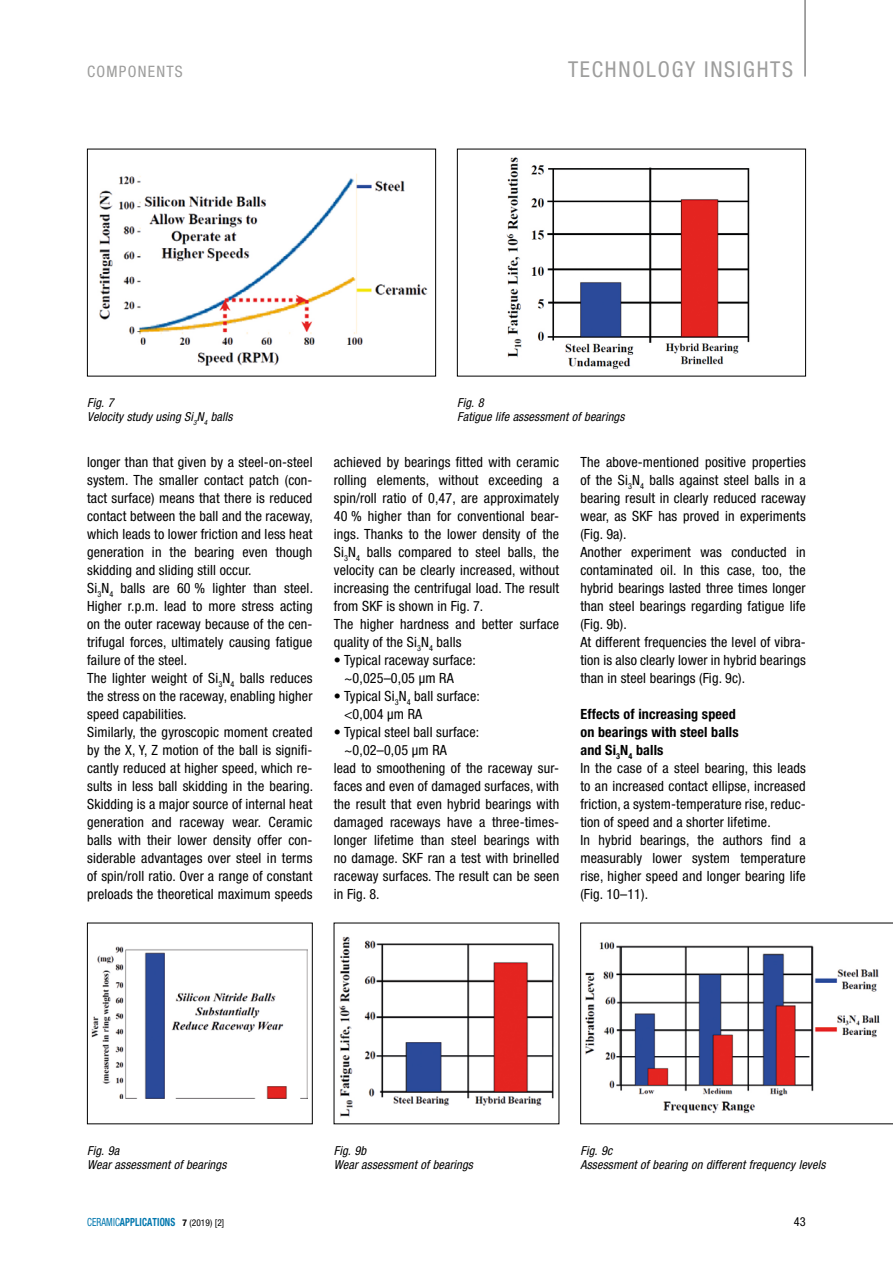
<style>
.page{position:relative;width:893px;height:1263px;background:#fff}
.page>*{position:absolute;margin:0;border:0;box-sizing:border-box;transform-origin:0 0}
.t1{font:condensed 21.9px "Helvetica Neue";letter-spacing:.08em;color:#9d9d9c}
.t2{font:condensed 15.75px "Helvetica Neue";letter-spacing:.08em;color:#9d9d9c}
.t3{font:condensed 14.1px/18px "Helvetica Neue";letter-spacing:.01em;color:#000}
.t4{font:italic condensed 12.3px/13.5px "Helvetica Neue";letter-spacing:.01em;color:#000}
.t5{font:condensed 12.3px "Helvetica Neue";color:#000}
.t6{font:700 condensed 11.25px "Helvetica Neue";letter-spacing:.01em;color:#0077ae;scale:.83 1}
.s1{font-weight:700}
.s2{font-weight:400}
.s3{font-size:9.3px;color:#000}
.s4{font-weight:400;font-size:9.3px;color:#000}
</style>
<div class="page">
<hr style="left:804px;top:0;width:2px;height:77px;background:#878787">
<img style="left:99px;top:174px;width:329px;height:192px">
<div style="left:87px;top:149px;width:349px;height:227px;border:1px solid #000"></div>
<img style="left:506px;top:157px;width:244px;height:213px">
<div style="left:457px;top:149px;width:349px;height:227px;border:1px solid #000"></div>
<img style="left:91px;top:946px;width:216px;height:152px">
<div style="left:87px;top:923px;width:226px;height:201px;border:1px solid #000"></div>
<img style="left:339px;top:936px;width:215px;height:182px">
<svg style="left:580px;top:923px;width:313px;height:201px"></svg>
<p class="t2" style="left:87px;top:62px;width:97px">COMPONENTS</p>
<h1 class="t1" style="left:568px;top:56px;width:227px">TECHNOLOGY INSIGHTS</h1>
<p class="t4" style="left:87px;top:396px;width:147px">Fig. 7<br>Velocity study using Si<sub>3</sub>N<sub>4</sub> balls</p>
<p class="t4" style="left:457px;top:396px;width:169px">Fig. 8<br>Fatigue life assessment of bearings</p>
<p class="t3" style="left:87px;top:452px;width:227px">longer than that given by a steel-on-steel system. The smaller contact patch (con&shy;tact surface) means that there is reduced contact between the ball and the raceway, which leads to lower friction and less heat generation in the bearing even though skidding and sliding still occur.<br>Si<sub>3</sub>N<sub>4</sub> balls are 60 % lighter than steel.<br>Higher r.p.m. lead to more stress acting on the outer raceway because of the cen&shy;trifugal forces, ultimately causing fatigue failure of the steel.<br>The lighter weight of Si<sub>3</sub>N<sub>4</sub> balls reduces the stress on the raceway, enabling higher speed capabilities.<br>Similarly, the gyroscopic moment created by the X, Y, Z motion of the ball is signifi&shy;cantly reduced at higher speed, which re&shy;sults in less ball skidding in the bearing.<br>Skidding is a major source of internal heat generation and raceway wear. Ceramic balls with their lower density offer con&shy;siderable advantages over steel in terms of spin/roll ratio. Over a range of constant preloads the theoretical maximum speeds</p>
<p class="t3" style="left:334px;top:452px;width:227px">achieved by bearings fitted with ceramic rolling elements, without exceeding a spin/roll ratio of 0,47, are approximately 40 % higher than for conventional bear&shy;ings. Thanks to the lower density of the Si<sub>3</sub>N<sub>4</sub> balls compared to steel balls, the velocity can be clearly increased, without increasing the centrifugal load. The result from SKF is shown in Fig. 7.<br>The higher hardness and better surface quality of the Si<sub>3</sub>N<sub>4</sub> balls</p>
<p class="t3" style="left:344px;top:650px;width:133px;text-indent:-10px">• Typical raceway surface: ~0,025–0,05 µm RA</p>
<p class="t3" style="left:344px;top:686px;width:137px;text-indent:-10px">• Typical Si<sub>3</sub>N<sub>4</sub> ball surface: &lt;0,004 µm RA</p>
<p class="t3" style="left:334px;top:722px;width:147px">• Typical steel ball surface:</p>
<p class="t3" style="left:344px;top:740px;width:104px">~0,02–0,05 µm RA</p>
<p class="t3" style="left:334px;top:758px;width:227px">lead to smoothening of the raceway sur-</p>
<p class="t3" style="left:334px;top:776px;width:227px">faces and even of damaged surfaces, with</p>
<p class="t3" style="left:334px;top:794px;width:227px">the result that even hybrid bearings with</p>
<p class="t3" style="left:334px;top:812px;width:227px">damaged raceways have a three-times-</p>
<p class="t3" style="left:334px;top:830px;width:227px">longer lifetime than steel bearings with</p>
<p class="t3" style="left:334px;top:848px;width:227px">no damage. SKF ran a test with brinelled</p>
<p class="t3" style="left:334px;top:866px;width:227px">raceway surfaces. The result can be seen</p>
<p class="t3" style="left:334px;top:884px;width:47px">in Fig. 8.</p>
<p class="t3" style="left:580px;top:452px;width:227px">The above-mentioned positive properties of the Si<sub>3</sub>N<sub>4</sub> balls against steel balls in a bearing result in clearly reduced raceway wear, as SKF has proved in experiments (Fig. 9a).<br>Another experiment was conducted in contaminated oil. In this case, too, the hybrid bearings lasted three times longer than steel bearings regarding fatigue life (Fig. 9b).<br>At different frequencies the level of vibra&shy;tion is also clearly lower in hybrid bearings than in steel bearings (Fig. 9c).</p>
<p class="t3" style="left:580px;top:704px;width:227px"><span class="s1">Effects of increasing speed<br>on bearings with steel balls<br>and Si</span><sub>3</sub><span class="s1">N</span><sub>4</sub> <span class="s1">balls<br></span>In the case of a steel bearing, this leads to an increased contact ellipse, increased friction, a system-temperature rise, reduc&shy;tion of speed and a shorter lifetime.<br>In hybrid bearings, the authors find a measurably lower system temperature rise, higher speed and longer bearing life (Fig. 10–11).</p>
<p class="t4" style="left:87px;top:1144px;width:141px">Fig. 9a<br>Wear assessment of bearings</p>
<p class="t4" style="left:334px;top:1144px;width:141px">Fig. 9b<br>Wear assessment of bearings</p>
<p class="t4" style="left:580px;top:1144px;width:246px">Fig. 9c<br>Assessment of bearing on different frequency levels</p>
<p class="t6" style="left:87px;top:1215px;width:167px"><span class="s2">CERAMIC</span>APPLICATIONS <span class="s3">7</span> <span class="s4">(2019) [2]</span></p>
<p class="t5" style="left:794px;top:1214px;width:14px">43</p>
</div>
